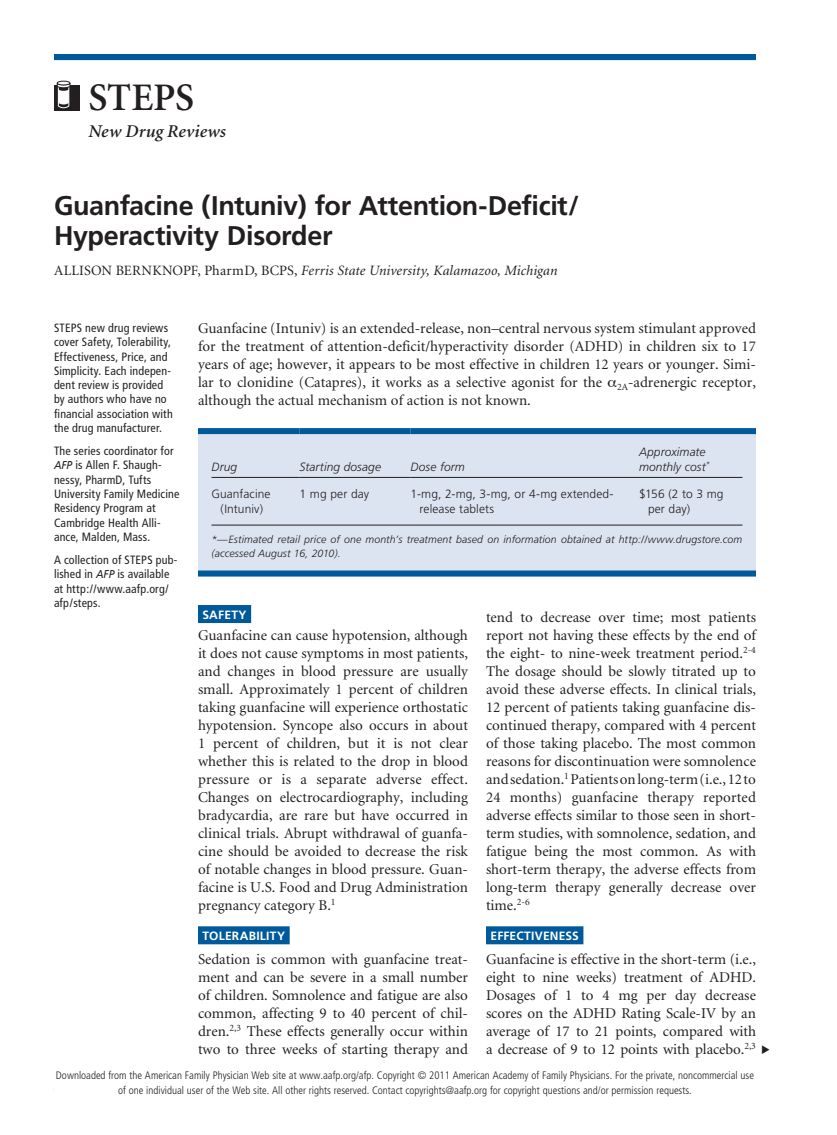
<style>
.page{position:relative;width:837px;height:1135px;background:#fff}
.page>*{position:absolute;margin:0;border:0;box-sizing:border-box;transform-origin:0 0}
.department_name{font:600 39px "Minion";letter-spacing:-.005em;color:#231f20}
.article_title{font:700 27px/30px "Frutiger";letter-spacing:-.015em;color:#231f20}
.department_descripti{font:italic 600 18px "Minion";letter-spacing:.01em;color:#231f20}
.body_noindent{font:15px/18px "Minion";color:#231f20;text-align:justify}
.byline{font:italic 14.25px "Minion";letter-spacing:.01em;color:#231f20}
.t1{font:italic 12.75px "Minion";letter-spacing:.005em;color:#231f20}
.t2{font:italic 600 12.75px "Minion";letter-spacing:.005em;color:#231f20}
.t3{font:12.75px "Minion";letter-spacing:.03em;color:#231f20}
.blurb{font:condensed 12px/14.2px "Frutiger";letter-spacing:.01em;color:#231f20}
.table_data{font:300 12px/15px "Frutiger";letter-spacing:.005em;color:#231f20}
.table_head1{font:italic 300 12px/15px "Frutiger";letter-spacing:.005em;color:#231f20}
.head2_rule{font:700 12px "Frutiger";letter-spacing:.02em;color:#fff}
.body_noindent-2{font:300 condensed 10.8px/15px "Frutiger";color:#231f20;text-align:center}
.table_note_rule{font:italic 300 10.5px/13.5px "Frutiger";letter-spacing:.01em;color:#231f20}
.s1{font-style:normal}
.s2{font-style:italic;font-stretch:normal;font-size:11.4px}
.s3{font-family:"Frutiger";font-weight:700;font-style:normal;font-size:15px}
</style>
<div class="page">
<div style="left:54px;top:85px;width:26px;height:25px;background:#231f20"></div>
<div style="left:198px;top:604px;width:53px;height:18px;background:#00599a"></div>
<div style="left:198px;top:925px;width:92px;height:18px;background:#00599a"></div>
<div style="left:486px;top:925px;width:97px;height:18px;background:#00599a"></div>
<div style="left:54px;top:54px;width:702px;height:6px;background:#00599a"></div>
<svg style="left:57px;top:80px;width:14px;height:28px"></svg>
<div style="left:57px;top:81px;width:13px;height:4px;border:1px solid #231f20;border-radius:50%"></div>
<div style="left:198px;top:429px;width:558px;height:147px;background:#dde4f1"></div>
<div style="left:198px;top:428px;width:102px;height:6px;background:#00599a"></div>
<hr style="left:212px;top:477px;width:88px;height:1px;background:#231f20">
<div style="left:300px;top:428px;width:111px;height:6px;background:#00599a"></div>
<hr style="left:300px;top:477px;width:111px;height:1px;background:#231f20">
<div style="left:411px;top:428px;width:228px;height:6px;background:#00599a"></div>
<hr style="left:411px;top:477px;width:228px;height:1px;background:#231f20">
<div style="left:639px;top:428px;width:117px;height:6px;background:#00599a"></div>
<hr style="left:639px;top:477px;width:103px;height:1px;background:#231f20">
<hr style="left:212px;top:524px;width:530px;height:1px;background:#231f20">
<div style="left:198px;top:570px;width:558px;height:6px;background:#00599a"></div>
<p class="department_name" style="left:88px;top:77px;width:107px">STEPS</p>
<p class="department_descripti" style="left:88px;top:122px;width:139px">New Drug Reviews</p>
<p class="article_title" style="left:54px;top:191px;width:526px">Guanfacine (Intuniv) for Attention-Deficit/<br>Hyperactivity Disorder</p>
<p class="byline" style="left:54px;top:264px;width:505px"><span class="s1">ALLISON BERNKNOPF, PharmD, BCPS,</span> Ferris State University, Kalamazoo, Michigan</p>
<p class="blurb" style="left:54px;top:321px;width:120px">STEPS new drug reviews cover Safety, Tolerability,<br>Effectiveness, Price, and<br>Simplicity. Each indepen&shy;dent review is provided by authors who have no financial association with the drug manufacturer.</p>
<p class="blurb" style="left:54px;top:444px;width:127px">The series coordinator for<br><span class="s2">AFP</span> is Allen F. Shaugh&shy;nessy, PharmD, Tufts<br>University Family Medicine<br>Residency Program at<br>Cambridge Health Alli&shy;ance, Malden, Mass.</p>
<p class="blurb" style="left:54px;top:552px;width:125px">A collection of STEPS pub&shy;lished in <span class="s2">AFP</span> is available at http://www.aafp.org/ afp/steps.</p>
<p class="body_noindent" style="left:198px;top:320px;width:560px">Guanfacine (Intuniv) is an extended-release, non–central nervous system stimulant approved for the treatment of attention-deficit/hyperactivity disorder (ADHD) in children six to 17 years of age; however, it appears to be most effective in children 12 years or younger. Simi&shy;lar to clonidine (Catapres), it works as a selective agonist for the <sub>2A</sub>-adrenergic receptor, although the actual mechanism of action is not known.</p>
<p class="table_head1" style="left:212px;top:459px;width:27px">Drug</p>
<p class="table_head1" style="left:300px;top:459px;width:83px">Starting dosage</p>
<p class="table_head1" style="left:411px;top:459px;width:56px">Dose form</p>
<p class="table_head1" style="left:639px;top:444px;width:73px">Approximate monthly cost<sup>*</sup></p>
<p class="table_data" style="left:212px;top:486px;width:61px;text-align:center">Guanfacine (Intuniv)</p>
<p class="table_data" style="left:300px;top:486px;width:71px">1 mg per day</p>
<p class="table_data" style="left:420px;top:486px;width:195px;text-indent:-9px">1-mg, 2-mg, 3-mg, or 4-mg extended&shy;release tablets</p>
<p class="table_data" style="left:648px;top:486px;width:77px;text-indent:-9px">$156 (2 to 3 mg per day)</p>
<p class="table_note_rule" style="left:212px;top:533px;width:532px">*—Estimated retail price of one month’s treatment based on information obtained at http://www.drugstore.com (accessed August 16, 2010).</p>
<p class="head2_rule" style="left:202px;top:607px;width:46px">SAFETY</p>
<p class="body_noindent" style="left:198px;top:626px;width:272px">Guanfacine can cause hypotension, although it does not cause symptoms in most patients, and changes in blood pressure are usually small. Approximately 1 percent of children taking guanfacine will experience orthostatic hypotension. Syncope also occurs in about 1 percent of children, but it is not clear whether this is related to the drop in blood pressure or is a separate adverse effect.<br>Changes on electrocardiography, including bradycardia, are rare but have occurred in clinical trials. Abrupt withdrawal of guanfa&shy;cine should be avoided to decrease the risk of notable changes in blood pressure. Guan&shy;facine is U.S. Food and Drug Administration pregnancy category B.<sup>1</sup></p>
<p class="head2_rule" style="left:202px;top:928px;width:84px">TOLERABILITY</p>
<p class="body_noindent" style="left:198px;top:950px;width:272px">Sedation is common with guanfacine treat&shy;ment and can be severe in a small number of children. Somnolence and fatigue are also common, affecting 9 to 40 percent of chil&shy;dren.<sup>2,3</sup> These effects generally occur within two to three weeks of starting therapy and</p>
<p class="body_noindent" style="left:486px;top:608px;width:272px">tend to decrease over time; most patients report not having these effects by the end of the eight- to nine-week treatment period.<sup>2-4<br></sup>The dosage should be slowly titrated up to avoid these adverse effects. In clinical trials, 12 percent of patients taking guanfacine dis&shy;continued therapy, compared with 4 percent of those taking placebo. The most common reasons for discontinuation were somnolence andsedation.<sup>1</sup> Patientsonlong-term(i.e.,12to 24 months) guanfacine therapy reported adverse effects similar to those seen in short&shy;term studies, with somnolence, sedation, and fatigue being the most common. As with short-term therapy, the adverse effects from long-term therapy generally decrease over time.<sup>2-6</sup></p>
<p class="head2_rule" style="left:490px;top:928px;width:90px">EFFECTIVENESS</p>
<p class="body_noindent" style="left:486px;top:950px;width:272px">Guanfacine is effective in the short-term (i.e., eight to nine weeks) treatment of ADHD.<br>Dosages of 1 to 4 mg per day decrease scores on the ADHD Rating Scale-IV by an average of 17 to 21 points, compared with a decrease of 9 to 12 points with placebo.<sup>2,3</sup></p>
<p class="body_noindent-2" style="left:56px;top:1067px;width:700px">Downloaded from the American Family Physician Web site at www.aafp.org/afp. Copyright © 2011 American Academy of Family Physicians. For the private, noncommercial use of one individual user of the Web site. All other rights reserved. Contact copyrights@aafp.org for copyright questions and/or permission requests.</p>
<p class="t2" style="left:54px;top:1080px;width:175px"><span class="s3">468</span> American Family Physician</p>
<p class="t3" style="left:357px;top:1080px;width:97px">www.aafp.org/afp</p>
<p class="t1" style="left:543px;top:1080px;width:213px">Volume 83, Number 4 ◆ February 15, 2011</p>
</div>
